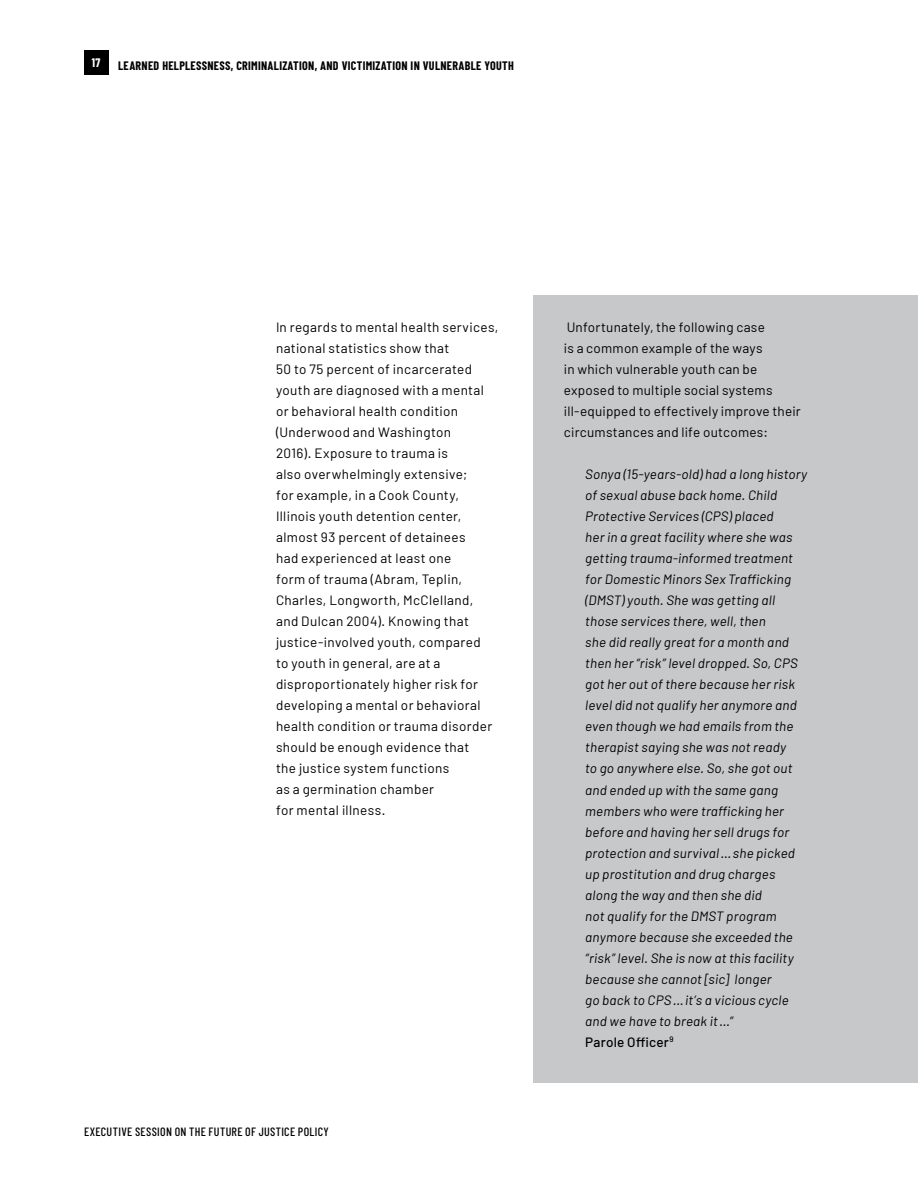
<style>
.page{position:relative;width:918px;height:1188px;background:#fff}
.page>*{position:absolute;margin:0;border:0;box-sizing:border-box;transform-origin:0 0}
.t1{font:13.5px/21px "Barlow";letter-spacing:.025em;color:#000}
.t2{font:italic 13.5px/21px "Barlow";letter-spacing:.015em;color:#000}
.t3{font:700 12px "Barlow Condensed";letter-spacing:.025em;color:#000}
.t4{font:500 12px "Barlow Condensed";letter-spacing:.03em;color:#000}
.t5{font:700 12px "Barlow Condensed";color:#fff}
.s1{font-weight:500;font-style:normal}
</style>
<div class="page">
<div style="left:84px;top:51px;width:24px;height:24px;background:#000"></div>
<div style="left:534px;top:296px;width:384px;height:787px;background:#c7c8ca"></div>
<p class="t5" style="left:92px;top:56px;width:10px">17</p>
<p class="t3" style="left:118px;top:58px;width:397px">LEARNED HELPLESSNESS, CRIMINALIZATION, AND VICTIMIZATION IN VULNERABLE YOUTH</p>
<p class="t1" style="left:276px;top:317px;width:224px">In regards to mental health services, national statistics show that<br>50 to 75 percent of incarcerated youth are diagnosed with a mental or behavioral health condition (Underwood and Washington<br>2016). Exposure to trauma is<br>also overwhelmingly extensive;<br>for example, in a Cook County,<br>Illinois youth detention center, almost 93 percent of detainees<br>had experienced at least one<br>form of trauma (Abram, Teplin,<br>Charles, Longworth, McClelland, and Dulcan 2004). Knowing that justice-involved youth, compared<br>to youth in general, are at a disproportionately higher risk for developing a mental or behavioral health condition or trauma disorder should be enough evidence that<br>the justice system functions<br>as a germination chamber<br>for mental illness.</p>
<p class="t1" style="left:564px;top:317px;width:238px">Unfortunately, the following case<br>is a common example of the ways<br>in which vulnerable youth can be exposed to multiple social systems ill-equipped to effectively improve their circumstances and life outcomes:</p>
<p class="t2" style="left:585px;top:464px;width:224px">Sonya (15-years-old) had a long history of sexual abuse back home. Child Protective Services (CPS) placed<br>her in a great facility where she was getting trauma-informed treatment for Domestic Minors Sex Trafficking (DMST) youth. She was getting all those services there, well, then<br>she did really great for a month and then her “risk” level dropped. So, CPS got her out of there because her risk level did not qualify her anymore and even though we had emails from the therapist saying she was not ready<br>to go anywhere else. So, she got out and ended up with the same gang members who were trafficking her before and having her sell drugs for protection and survival…she picked up prostitution and drug charges along the way and then she did<br>not qualify for the DMST program anymore because she exceeded the “risk” level. She is now at this facility because she cannot [sic] longer<br>go back to CPS…it’s a vicious cycle and we have to break it…”<br><span class="s1">Parole Officer</span><sup>9</sup></p>
<p class="t4" style="left:84px;top:1124px;width:246px">EXECUTIVE SESSION ON THE FUTURE OF JUSTICE POLICY</p>
</div>
